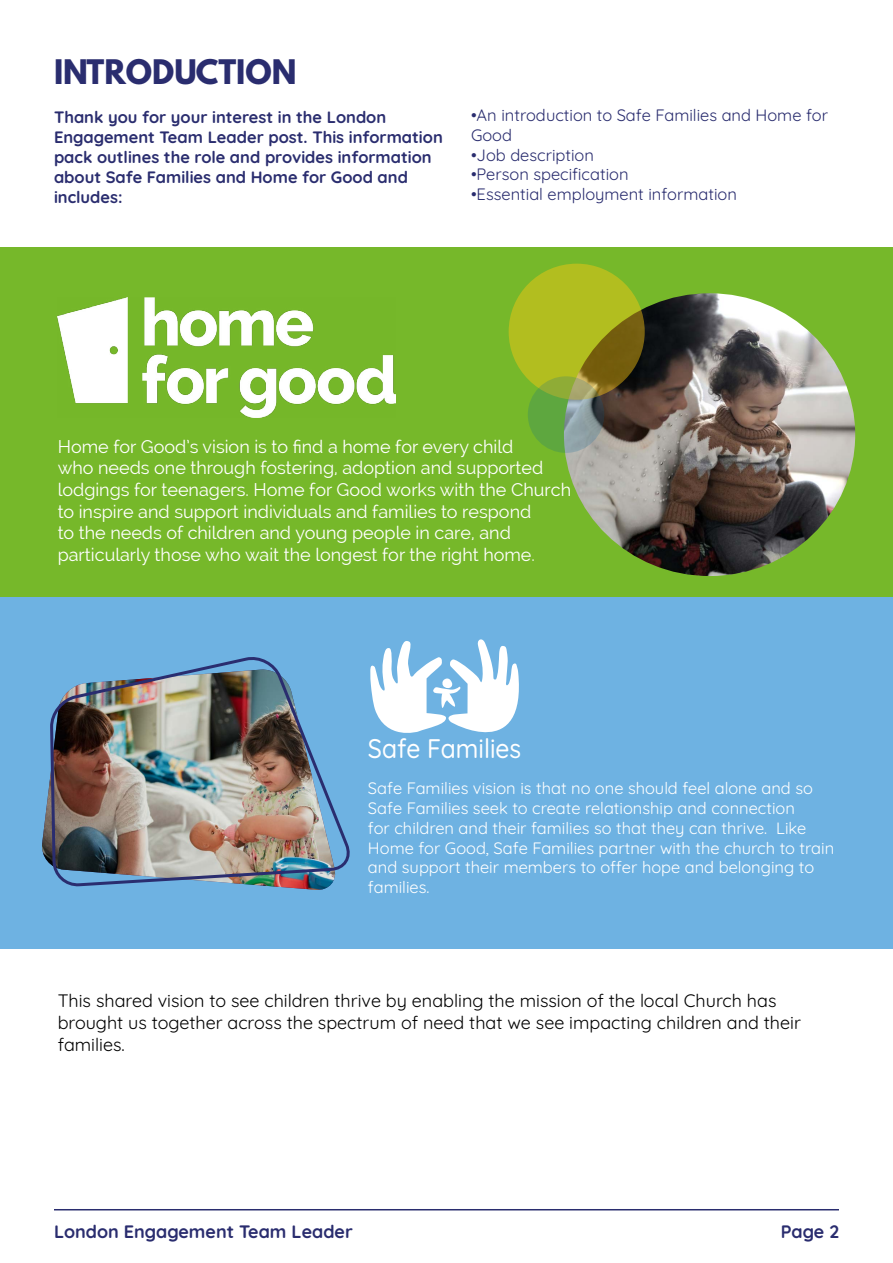
<style>
.page{position:relative;width:893px;height:1263px;background:#fff}
.page>*{position:absolute;margin:0;border:0;box-sizing:border-box;transform-origin:0 0}
.t1{font:700 30px "League Spartan";color:#2a2d6f}
.t2{font:500 26.85px "Quicksand";color:#fff;scale:.92 1}
.t3{font:18px/21.6px "Raleway";color:#fff}
.t4{font:18px/21.6px "Quicksand";color:#000}
.t5{font:700 18px "Quicksand";color:#2a2d6f}
.t6{font:16.5px/19.8px "Quicksand";color:#fff}
.t7{font:700 16.5px/19.8px "Quicksand";color:#2a2d6f}
.t8{font:16.5px/19.8px "Quicksand";color:#2a2d6f}
</style>
<div class="page">
<hr style="left:54px;top:1209px;width:785px;height:1px;background:#2a2d6f">
<div style="left:0;top:247px;width:893px;height:350px;background:#76b82a"></div>
<img style="left:58px;top:298px;width:337px;height:120px">
<img style="left:565px;top:293px;width:290px;height:283px">
<svg style="left:509px;top:264px;width:136px;height:136px;background:#a4a81b"></svg>
<svg style="left:528px;top:376px;width:76px;height:77px;background:#789f64"></svg>
<div style="left:0;top:597px;width:893px;height:352px;background:#6eb2e2"></div>
<svg style="left:370px;top:639px;width:149px;height:94px"></svg>
<img style="left:42px;top:720px;width:282px;height:170px">
<img style="left:51px;top:657px;width:299px;height:232px">
<h1 class="t1" style="left:54px;top:48px;width:244px">INTRODUCTION</h1>
<p class="t7" style="left:54px;top:106px;width:390px">Thank you for your interest in the London Engagement Team Leader post. This information pack outlines the role and provides information about Safe Families and Home for Good and includes:</p>
<p class="t8" style="left:471px;top:103px;width:359px">•An introduction to Safe Families and Home for<br>Good</p>
<p class="t8" style="left:471px;top:143px;width:124px">•Job description</p>
<p class="t8" style="left:471px;top:163px;width:159px">•Person specification</p>
<p class="t8" style="left:471px;top:183px;width:267px">•Essential employment information</p>
<p class="t3" style="left:58px;top:436px;width:515px">Home for Good’s vision is to find a home for every child<br>who needs one through fostering, adoption and supported lodgings for teenagers. Home for Good works with the Church to inspire and support individuals and families to respond<br>to the needs of children and young people in care, and particularly those who wait the longest for the right home.</p>
<h2 class="t2" style="left:368px;top:728px;width:168px">Safe Families</h2>
<p class="t6" style="left:368px;top:777px;width:468px">Safe Families vision is that no one should feel alone and so Safe Families seek to create relationship and connection<br>for children and their families so that they can thrive. Like Home for Good, Safe Families partner with the church to train and support their members to offer hope and belonging to families.</p>
<p class="t4" style="left:58px;top:988px;width:745px">This shared vision to see children thrive by enabling the mission of the local Church has brought us together across the spectrum of need that we see impacting children and their families.</p>
<p class="t5" style="left:54px;top:1217px;width:300px">London Engagement Team Leader</p>
<p class="t5" style="left:781px;top:1217px;width:60px">Page 2</p>
</div>
